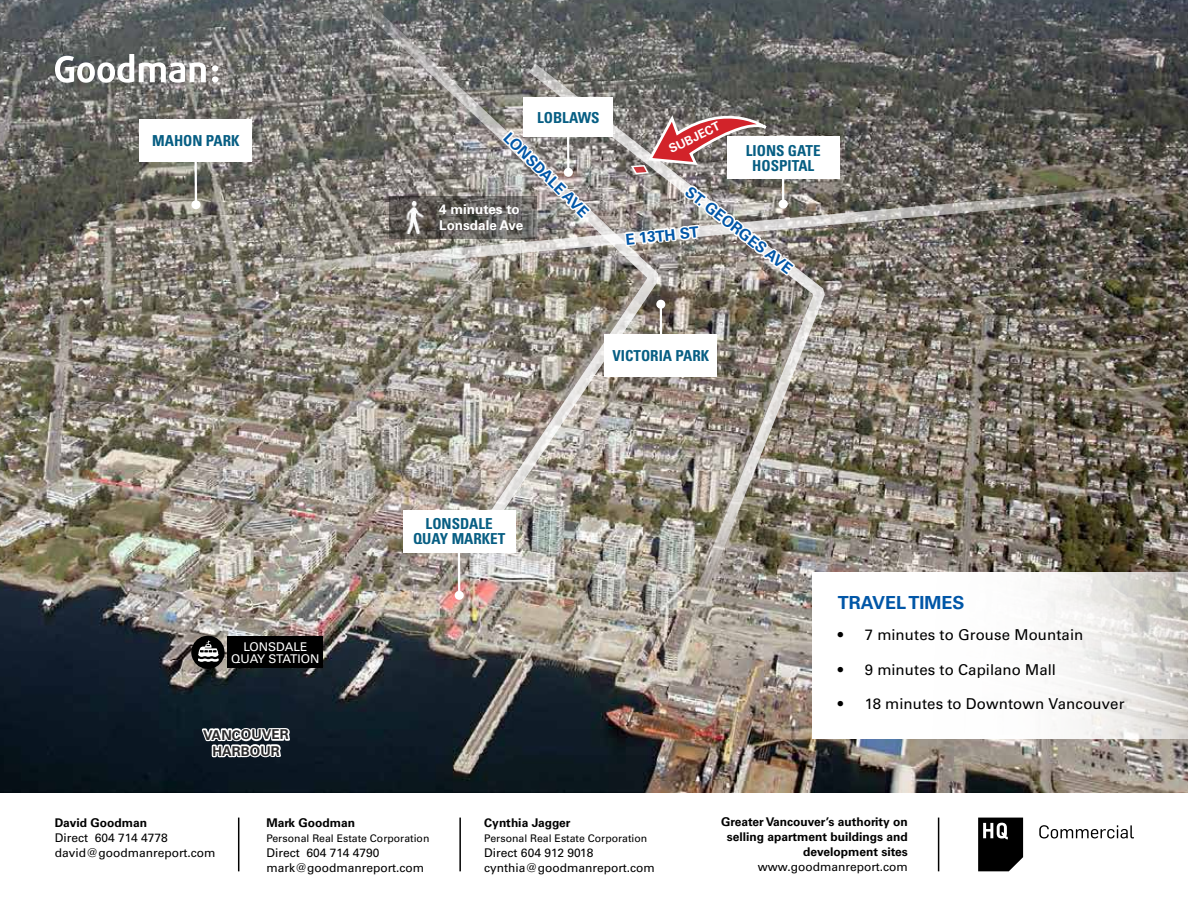
<style>
.page{position:relative;width:1188px;height:918px;background:#fff}
.page>*{position:absolute;margin:0;border:0;box-sizing:border-box;transform-origin:0 0}
.t1{font:700 18px "Univers LT Std";color:#0056a7}
.t2{font:700 condensed 15.15px/15.1px "Univers LT Std";color:#075e83;text-align:center}
.t3{font:700 15.15px "Univers LT Std";color:#0056a7}
.t4{font:15px "Univers LT Std";letter-spacing:.005em;color:#000}
.t5{font:700 13.5px/16.2px "Univers LT Std";color:#fff}
.t6{font:700 13.5px/16.2px "Univers LT Std";letter-spacing:-.005em;color:#292829;text-align:center}
.t7{font:700 12.15px "Univers LT Std";color:#fff}
.t8{font:12px/15px "Univers LT Std";color:#000}
.t9{font:700 12px/15px "Univers LT Std";color:#000;text-align:right}
.t10{font:12px/12px "Univers LT Std";color:#fff}
.t11{font:10.5px "Univers LT Std";color:#000}
</style>
<div class="page">
<img style="left:0;top:0;width:1188px;height:793px">
<svg style="left:55px;top:54px;width:151px;height:29px"></svg>
<svg style="left:212px;top:65px;width:6px;height:18px"></svg>
<svg style="left:813px;top:572px;width:375px;height:167px"></svg>
<svg style="left:978px;top:818px;width:45px;height:53px;background:#222"></svg>
<svg style="left:1039px;top:825px;width:95px;height:13px"></svg>
<hr style="left:459px;top:818px;width:2px;height:53px;background:#000">
<hr style="left:938px;top:818px;width:1px;height:53px;background:#000">
<hr style="left:238px;top:818px;width:1px;height:53px;background:#000">
<svg style="left:342px;top:0;width:318px;height:547px;background:#8e8a83"></svg>
<img style="left:527px;top:62px;width:299px;height:526px">
<svg style="left:199px;top:714px;width:95px;height:46px"></svg>
<svg style="left:237px;top:179px;width:951px;height:101px;background:#847f76"></svg>
<svg style="left:623px;top:101px;width:175px;height:177px;background:#a49490"></svg>
<svg style="left:499px;top:127px;width:95px;height:95px"></svg>
<div style="left:228px;top:637px;width:95px;height:31px;background:#000"></div>
<svg style="left:191px;top:636px;width:34px;height:33px"></svg>
<hr style="left:458px;top:533px;width:2px;height:62px;background:#fff">
<div style="left:455px;top:591px;width:9px;height:9px;background:#fff;border-radius:50%"></div>
<div style="left:403px;top:510px;width:112px;height:43px;background:#fff"></div>
<hr style="left:782px;top:141px;width:2px;height:63px;background:#fff">
<div style="left:779px;top:199px;width:9px;height:10px;background:#fff;border-radius:50%"></div>
<div style="left:727px;top:137px;width:112px;height:42px;background:#fff"></div>
<hr style="left:660px;top:304px;width:2px;height:63px;background:#fff">
<div style="left:656px;top:300px;width:9px;height:9px;background:#fff;border-radius:50%"></div>
<div style="left:605px;top:334px;width:112px;height:42px;background:#fff"></div>
<hr style="left:567px;top:110px;width:2px;height:62px;background:#fff">
<div style="left:564px;top:168px;width:9px;height:9px;background:#fff;border-radius:50%"></div>
<div style="left:524px;top:98px;width:89px;height:39px;background:#fff"></div>
<hr style="left:194px;top:142px;width:3px;height:63px;background:#fff">
<div style="left:191px;top:200px;width:10px;height:9px;background:#fff;border-radius:50%"></div>
<div style="left:140px;top:120px;width:112px;height:42px;background:#fff"></div>
<svg style="left:390px;top:196px;width:147px;height:42px;background:#63605c"></svg>
<img style="left:399px;top:202px;width:31px;height:31px">
<p class="t2" style="left:152px;top:133px;width:89px">MAHON PARK</p>
<p class="t10" style="left:231px;top:640px;width:53px;text-indent:12px">Lonsdale<br>Quay Station</p>
<p class="t6" style="left:203px;top:727px;width:87px">Vancouver<br>Harbour</p>
<p class="t2" style="left:537px;top:110px;width:64px">LOBLAWS</p>
<p class="t3" style="left:513px;top:129px;width:114px;rotate:45deg">Lonsd ale Av e</p>
<p class="t5" style="left:439px;top:201px;width:86px">4 minutes to<br>Lonsdale Ave</p>
<p class="t7" style="left:666px;top:143px;width:57px;rotate:-26deg">Subjec t</p>
<p class="t3" style="left:693px;top:183px;width:133px;rotate:38deg">St. Georg es Av e</p>
<p class="t2" style="left:746px;top:143px;width:76px">LIONS GATE<br>HOSPITAL</p>
<p class="t3" style="left:625px;top:231px;width:75px;rotate:-6deg">E 13th St</p>
<p class="t2" style="left:612px;top:348px;width:98px">VICTORIA PARK</p>
<p class="t2" style="left:413px;top:516px;width:94px">LONSDALE<br>QUAY MARKET</p>
<h1 class="t1" style="left:838px;top:592px;width:125px">Travel tim es</h1>
<p class="t4" style="left:838px;top:626px;width:247px">• 7 minutes to Grouse Mountain</p>
<p class="t4" style="left:838px;top:660px;width:220px">• 9 minutes to Capilano Mall</p>
<p class="t4" style="left:838px;top:695px;width:288px">• 18 minutes to Downtown Vancouver</p>
<p class="t9" style="left:55px;top:815px;width:94px">David Goodman</p>
<p class="t8" style="left:55px;top:830px;width:162px">Direct 604 714 4778 david@goodmanreport.com</p>
<p class="t9" style="left:266px;top:815px;width:90px">Mark Goodman</p>
<p class="t11" style="left:266px;top:832px;width:165px">Personal Real Estate Corporation</p>
<p class="t8" style="left:266px;top:845px;width:159px">Direct 604 714 4790 mark@goodmanreport.com</p>
<p class="t9" style="left:484px;top:816px;width:88px">Cynthia Jagger</p>
<p class="t11" style="left:484px;top:832px;width:165px">Personal Real Estate Corporation</p>
<p class="t8" style="left:484px;top:846px;width:172px">Direct 604 912 9018 cynthia@goodmanreport.com</p>
<p class="t9" style="left:721px;top:815px;width:188px">Greater Vancouver’s authority on selling apartment buildings and development sites</p>
<p class="t8" style="left:758px;top:860px;width:152px">www.goodmanreport.com</p>
</div>
